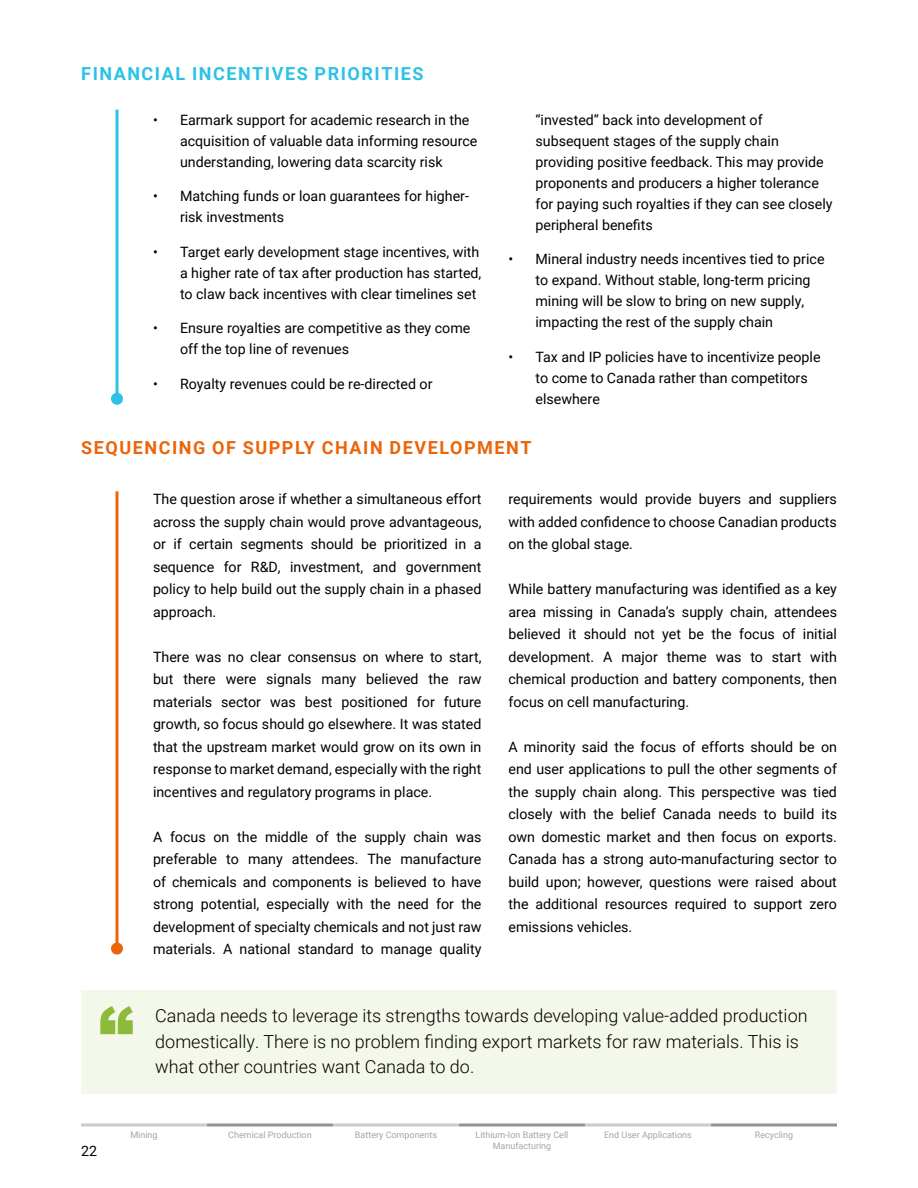
<style>
.page{position:relative;width:918px;height:1188px;background:#fff}
.page>*{position:absolute;margin:0;border:0;box-sizing:border-box;transform-origin:0 0}
.t1{font:300 18px/25.5px "Roboto";color:#000}
.t2{font:700 18px "Roboto";letter-spacing:.085em;color:#ea650a}
.t3{font:700 18px "Roboto";letter-spacing:.085em;color:#2bc2e5}
.t4{font:14.25px/22.5px "Roboto";color:#000}
.t5{font:9px/10.8px "Roboto";color:#a5a5a5;text-align:center}
</style>
<div class="page">
<hr style="left:116px;top:110px;width:2px;height:289px;background:#2bc2e5">
<div style="left:111px;top:393px;width:12px;height:12px;background:#2bc2e5;border-radius:50%"></div>
<hr style="left:116px;top:491px;width:2px;height:458px;background:#ea650a">
<div style="left:111px;top:943px;width:12px;height:12px;background:#ea650a;border-radius:50%"></div>
<div style="left:81px;top:990px;width:756px;height:104px;background:#f4f8eb"></div>
<svg style="left:100px;top:1006px;width:33px;height:28px"></svg>
<hr style="left:81px;top:1124px;width:126px;height:2px;background:#cbcbcb">
<hr style="left:207px;top:1124px;width:126px;height:2px;background:#939393">
<hr style="left:333px;top:1124px;width:126px;height:2px;background:#cbcbcb">
<hr style="left:459px;top:1124px;width:126px;height:2px;background:#939393">
<hr style="left:585px;top:1124px;width:126px;height:2px;background:#cbcbcb">
<hr style="left:711px;top:1124px;width:126px;height:2px;background:#939393">
<p class="t3" style="left:81px;top:61px;width:344px">FINANCIAL INCENTIVES PRIORITIES</p>
<p class="t4" style="left:180px;top:108px;width:299px;line-height:21px;text-indent:-27px">• Earmark support for academic research in the acquisition of valuable data informing resource understanding, lowering data scarcity risk</p>
<p class="t4" style="left:180px;top:185px;width:291px;line-height:21px;text-indent:-27px">• Matching funds or loan guarantees for higher&shy;risk investments</p>
<p class="t4" style="left:180px;top:240px;width:303px;line-height:21px;text-indent:-27px">• Target early development stage incentives, with a higher rate of tax after production has started, to claw back incentives with clear timelines set</p>
<p class="t4" style="left:180px;top:317px;width:292px;line-height:21px;text-indent:-27px">• Ensure royalties are competitive as they come off the top line of revenues</p>
<p class="t4" style="left:153px;top:372px;width:281px">• Royalty revenues could be re-directed or</p>
<p class="t4" style="left:535px;top:108px;width:299px;line-height:21px">“invested” back into development of subsequent stages of the supply chain providing positive feedback. This may provide proponents and producers a higher tolerance for paying such royalties if they can see closely peripheral benefits</p>
<p class="t4" style="left:535px;top:248px;width:291px;line-height:21px;text-indent:-27px">• Mineral industry needs incentives tied to price to expand. Without stable, long-term pricing mining will be slow to bring on new supply, impacting the rest of the supply chain</p>
<p class="t4" style="left:535px;top:346px;width:287px;line-height:21px;text-indent:-27px">• Tax and IP policies have to incentivize people to come to Canada rather than competitors elsewhere</p>
<p class="t2" style="left:81px;top:435px;width:452px">SEQUENCING OF SUPPLY CHAIN DEVELOPMENT</p>
<p class="t4" style="left:153px;top:487px;width:330px;text-align:justify">The question arose if whether a simultaneous effort across the supply chain would prove advantageous, or if certain segments should be prioritized in a sequence for R&amp;D, investment, and government policy to help build out the supply chain in a phased approach.</p>
<p class="t4" style="left:153px;top:645px;width:330px;text-align:justify">There was no clear consensus on where to start, but there were signals many believed the raw materials sector was best positioned for future growth, so focus should go elsewhere. It was stated that the upstream market would grow on its own in response to market demand, especially with the right incentives and regulatory programs in place.</p>
<p class="t4" style="left:153px;top:825px;width:330px;text-align:justify">A focus on the middle of the supply chain was preferable to many attendees. The manufacture of chemicals and components is believed to have strong potential, especially with the need for the development of specialty chemicals and not just raw materials. A national standard to manage quality</p>
<p class="t4" style="left:508px;top:487px;width:330px;text-align:justify">requirements would provide buyers and suppliers with added confidence to choose Canadian products on the global stage.</p>
<p class="t4" style="left:508px;top:577px;width:330px;text-align:justify">While battery manufacturing was identified as a key area missing in Canada’s supply chain, attendees believed it should not yet be the focus of initial development. A major theme was to start with chemical production and battery components, then focus on cell manufacturing.</p>
<p class="t4" style="left:508px;top:735px;width:330px;text-align:justify">A minority said the focus of efforts should be on end user applications to pull the other segments of the supply chain along. This perspective was tied closely with the belief Canada needs to build its own domestic market and then focus on exports.<br>Canada has a strong auto-manufacturing sector to build upon; however, questions were raised about the additional resources required to support zero emissions vehicles.</p>
<p class="t4" style="left:81px;top:1139px;width:18px">22</p>
<p class="t1" style="left:155px;top:1002px;width:654px">Canada needs to leverage its strengths towards developing value-added production domestically. There is no problem finding export markets for raw materials. This is what other countries want Canada to do.</p>
<p class="t5" style="left:130px;top:1129px;width:29px">Mining</p>
<p class="t5" style="left:228px;top:1129px;width:85px">Chemical Production</p>
<p class="t5" style="left:355px;top:1129px;width:84px">Battery Components</p>
<p class="t5" style="left:476px;top:1129px;width:94px">Lithium-Ion Battery Cell<br>Manufacturing</p>
<p class="t5" style="left:604px;top:1129px;width:89px">End User Applications</p>
<p class="t5" style="left:755px;top:1129px;width:40px">Recycling</p>
</div>
